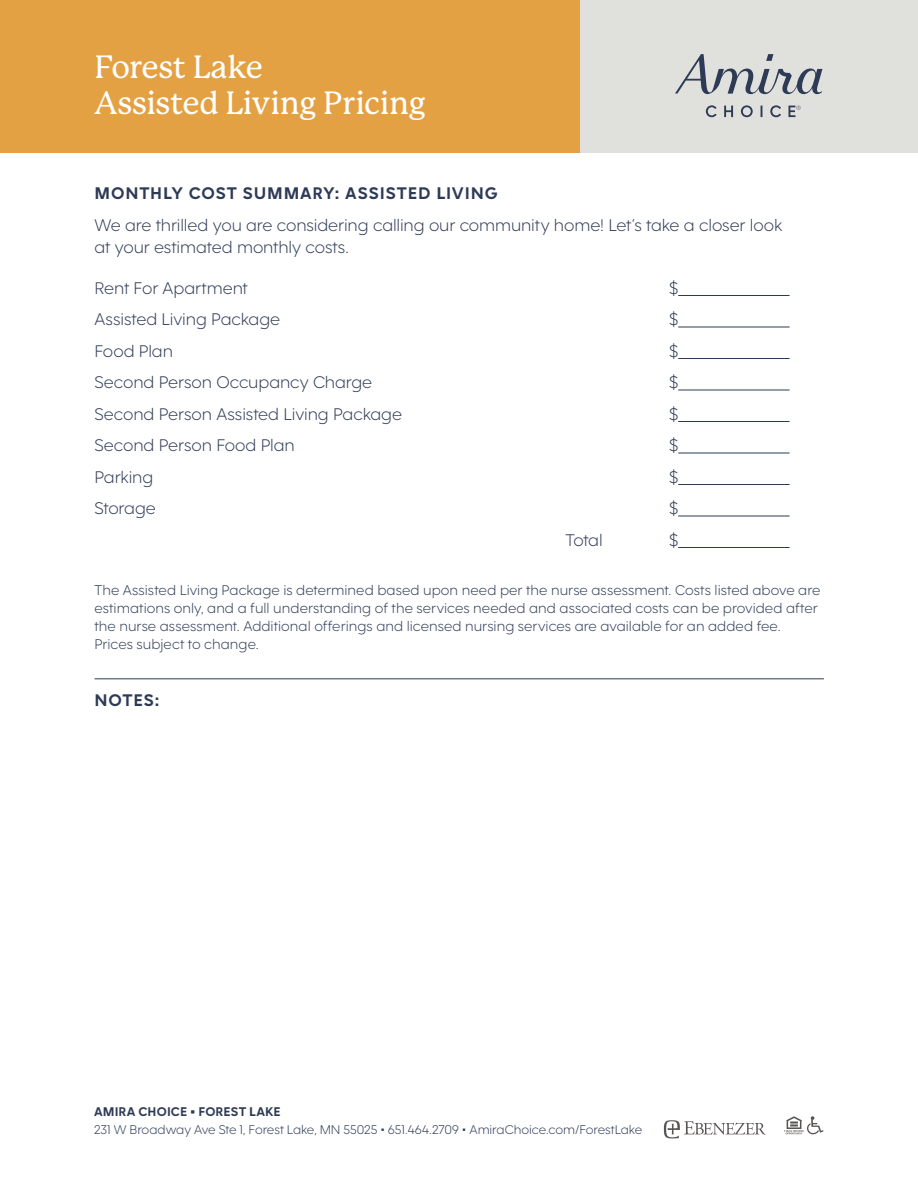
<style>
.page{position:relative;width:918px;height:1188px;background:#fff}
.page>*{position:absolute;margin:0;border:0;box-sizing:border-box;transform-origin:0 0}
.t1{font:500 31.5px/36px "P Mackinac Pro";letter-spacing:-.01em;color:#fff}
.t2{font:300 18px/22.5px "F37 Moon";letter-spacing:-.005em;color:#2e3b56}
.t3{font:700 18px "F37 Moon";letter-spacing:.05em;color:#2e3b56}
.t4{font:300 15px/18px "F37 Moon";color:#2e3b56}
.t5{font:300 13.5px "F37 Moon";letter-spacing:-.005em;color:#2e3b56}
.t6{font:700 13.5px "F37 Moon";letter-spacing:.01em;color:#2e3b56}
</style>
<div class="page">
<div style="left:0;top:0;width:580px;height:153px;background:#e3a143"></div>
<div style="left:580px;top:0;width:338px;height:153px;background:#e0e0dd"></div>
<hr style="left:678px;top:295px;width:112px;height:1px;background:#2e3b56">
<hr style="left:678px;top:327px;width:112px;height:1px;background:#2e3b56">
<hr style="left:678px;top:358px;width:112px;height:1px;background:#2e3b56">
<hr style="left:678px;top:390px;width:112px;height:1px;background:#2e3b56">
<hr style="left:678px;top:421px;width:112px;height:1px;background:#2e3b56">
<hr style="left:678px;top:453px;width:112px;height:1px;background:#2e3b56">
<hr style="left:678px;top:484px;width:112px;height:1px;background:#2e3b56">
<hr style="left:678px;top:516px;width:112px;height:1px;background:#2e3b56">
<hr style="left:678px;top:547px;width:112px;height:1px;background:#2e3b56">
<hr style="left:94px;top:678px;width:730px;height:1px;background:#2e3b56">
<svg style="left:784px;top:1116px;width:40px;height:18px"></svg>
<svg style="left:664px;top:1120px;width:102px;height:19px"></svg>
<hr style="left:917px;top:0;width:1px;height:153px;background:#e3a143">
<svg style="left:675px;top:54px;width:147px;height:63px"></svg>
<h1 class="t1" style="left:94px;top:49px;width:333px">Forest Lake<br>Assisted Living Pricing</h1>
<p class="t3" style="left:94px;top:182px;width:405px">MONTHLY COST SUMMARY: ASSISTED LIVING</p>
<p class="t2" style="left:94px;top:213px;width:689px">We are thrilled you are considering calling our community home! Let’s take a closer look at your estimated monthly costs.</p>
<p class="t2" style="left:94px;top:276px;width:155px">Rent For Apartment</p>
<p class="t2" style="left:669px;top:276px;width:11px">$</p>
<p class="t2" style="left:94px;top:308px;width:187px">Assisted Living Package</p>
<p class="t2" style="left:669px;top:308px;width:11px">$</p>
<p class="t2" style="left:94px;top:339px;width:80px">Food Plan</p>
<p class="t2" style="left:669px;top:339px;width:11px">$</p>
<p class="t2" style="left:94px;top:371px;width:279px">Second Person Occupancy Charge</p>
<p class="t2" style="left:669px;top:371px;width:11px">$</p>
<p class="t2" style="left:94px;top:402px;width:309px">Second Person Assisted Living Package</p>
<p class="t2" style="left:669px;top:402px;width:11px">$</p>
<p class="t2" style="left:94px;top:434px;width:202px">Second Person Food Plan</p>
<p class="t2" style="left:669px;top:434px;width:11px">$</p>
<p class="t2" style="left:94px;top:465px;width:60px">Parking</p>
<p class="t2" style="left:669px;top:465px;width:11px">$</p>
<p class="t2" style="left:94px;top:497px;width:63px">Storage</p>
<p class="t2" style="left:669px;top:497px;width:11px">$</p>
<p class="t2" style="left:566px;top:528px;width:39px">Total</p>
<p class="t2" style="left:669px;top:528px;width:11px">$</p>
<p class="t4" style="left:94px;top:581px;width:727px">The Assisted Living Package is determined based upon need per the nurse assessment. Costs listed above are estimations only, and a full understanding of the services needed and associated costs can be provided after the nurse assessment. Additional offerings and licensed nursing services are available for an added fee.<br>Prices subject to change.</p>
<p class="t3" style="left:94px;top:689px;width:67px">NOTES:</p>
<p class="t6" style="left:94px;top:1103px;width:188px">AMIRA CHOICE • FOREST LAKE</p>
<p class="t5" style="left:94px;top:1122px;width:550px">231 W Broadway Ave Ste 1, Forest Lake, MN 55025 • 651.464.2709 • AmiraChoice.com/ForestLake</p>
</div>
